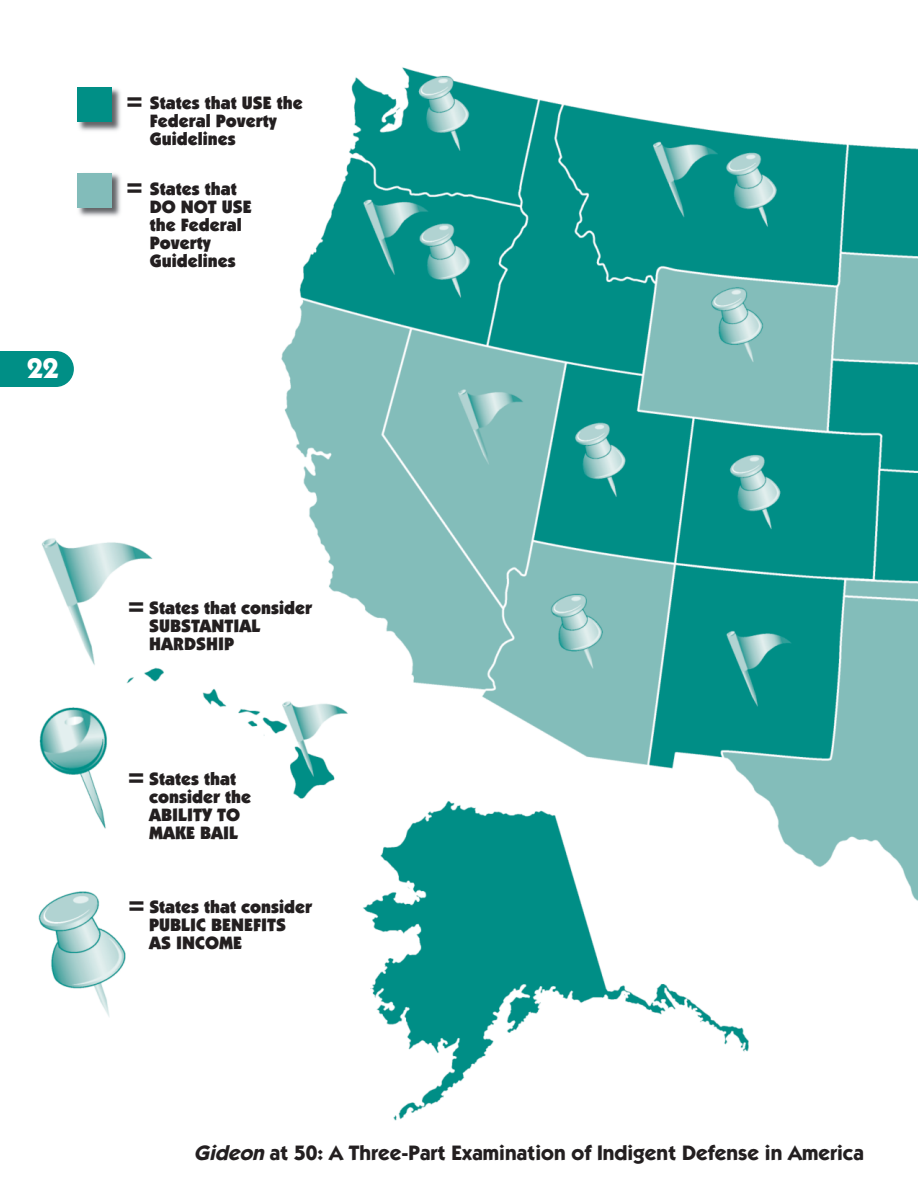
<style>
.page{position:relative;width:918px;height:1188px;background:#fff}
.page>*{position:absolute;margin:0;border:0;box-sizing:border-box;transform-origin:0 0}
.t1{font:700 28.5px "Itc Kabel";color:#fff}
.t2{font:700 21px "Itc Kabel";color:#231f20}
.t3{font:900 18px/18px "Itc Kabel";color:#231f20}
.s1{font-size:27px}
.s2{font-style:italic}
</style>
<div class="page">
<img style="left:38px;top:67px;width:880px;height:1054px">
<div style="left:0;top:351px;width:74px;height:36px;background:#008f86"></div>
<img style="left:75px;top:85px;width:51px;height:51px">
<div style="left:78px;top:88px;width:34px;height:34px;background:#008f86"></div>
<img style="left:75px;top:170px;width:51px;height:51px">
<div style="left:78px;top:173px;width:34px;height:34px;background:#82bcba"></div>
<h1 class="t1" style="left:27px;top:358px;width:33px">22</h1>
<p class="t3" style="left:150px;top:95px;width:154px;text-indent:-24px"><span class="s1">=</span> States that USE the<br>Federal Poverty<br>Guidelines</p>
<p class="t3" style="left:150px;top:181px;width:103px;text-indent:-24px"><span class="s1">=</span> States that<br>DO NOT USE the Federal<br>Poverty<br>Guidelines</p>
<p class="t3" style="left:149px;top:600px;width:164px;text-indent:-21px"><span class="s1">=</span> States that consider<br>SUBSTANTIAL<br>HARDSHIP</p>
<p class="t3" style="left:149px;top:772px;width:103px;text-indent:-21px"><span class="s1">=</span> States that consider the<br>ABILITY TO<br>MAKE BAIL</p>
<p class="t3" style="left:149px;top:899px;width:164px;text-indent:-21px"><span class="s1">=</span> States that consider<br>PUBLIC BENEFITS<br>AS INCOME</p>
<p class="t2" style="left:194px;top:1145px;width:672px"><span class="s2">Gideon</span>at 50: A Three-Part Examination of Indigent Defense in America</p>
</div>
